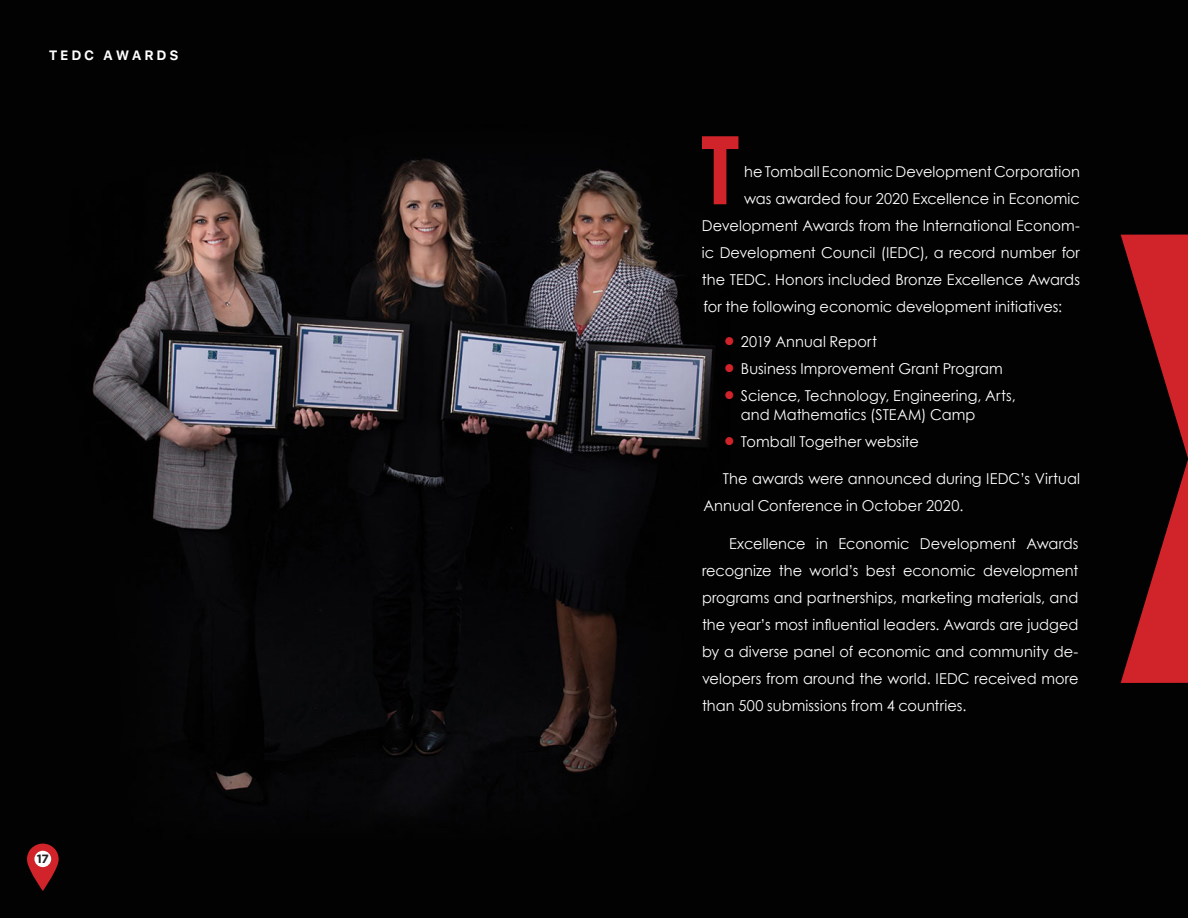
<style>
.page{position:relative;width:1188px;height:918px;background:#fff}
.page>*{position:absolute;margin:0;border:0;box-sizing:border-box;transform-origin:0 0}
.t1{font:700 94.65px "Century Gothic";color:#d1232a}
.t2{font:15px/27px "Century Gothic";color:#fff}
.t3{font:700 13.5px "Galvji";letter-spacing:.2em;color:#fff}
.t4{font:700 12px "Gotham";color:#231f20}
.s1{font-size:27px;color:#d1232a}
</style>
<div class="page">
<img style="left:0;top:0;width:1188px;height:918px">
<svg style="left:1121px;top:223px;width:67px;height:469px;background:#651115"></svg>
<svg style="left:27px;top:844px;width:32px;height:47px;background:#8f363a"></svg>
<p class="t3" style="left:49px;top:47px;width:131px">TEDC AWARDS</p>
<p class="t4" style="left:37px;top:852px;width:13px">17</p>
<p class="t1" style="left:701px;top:110px;width:40px">T</p>
<p class="t2" style="left:744px;top:158px;width:337px">he Tomball Economic Development Corporation</p>
<p class="t2" style="left:744px;top:185px;width:337px">was awarded four 2020 Excellence in Economic</p>
<p class="t2" style="left:702px;top:212px;width:379px">Development Awards from the International Econom-</p>
<p class="t2" style="left:702px;top:239px;width:379px">ic Development Council (IEDC), a record number for</p>
<p class="t2" style="left:702px;top:266px;width:379px">the TEDC. Honors included Bronze Excellence Awards</p>
<p class="t2" style="left:703px;top:293px;width:360px">for the following economic development initiatives:</p>
<p class="t2" style="left:722px;top:328px;width:157px"><span class="s1">•</span> 2019 Annual Report</p>
<p class="t2" style="left:722px;top:355px;width:283px"><span class="s1">•</span> Business Improvement Grant Program</p>
<p class="t2" style="left:741px;top:386px;width:276px;line-height:18.8px;text-indent:-19px"><span class="s1">•</span> Science, Technology, Engineering, Arts, and Mathematics (STEAM) Camp</p>
<p class="t2" style="left:722px;top:427px;width:199px"><span class="s1">•</span> Tomball Together website</p>
<p class="t2" style="left:704px;top:465px;width:378px;text-indent:19px">The awards were announced during IEDC’s Virtual<br>Annual Conference in October 2020.</p>
<p class="t2" style="left:702px;top:530px;width:378px;text-align:justify;text-indent:27px">Excellence in Economic Development Awards recognize the world’s best economic development programs and partnerships, marketing materials, and the year’s most influential leaders. Awards are judged by a diverse panel of economic and community de&shy;velopers from around the world. IEDC received more than 500 submissions from 4 countries.</p>
</div>
